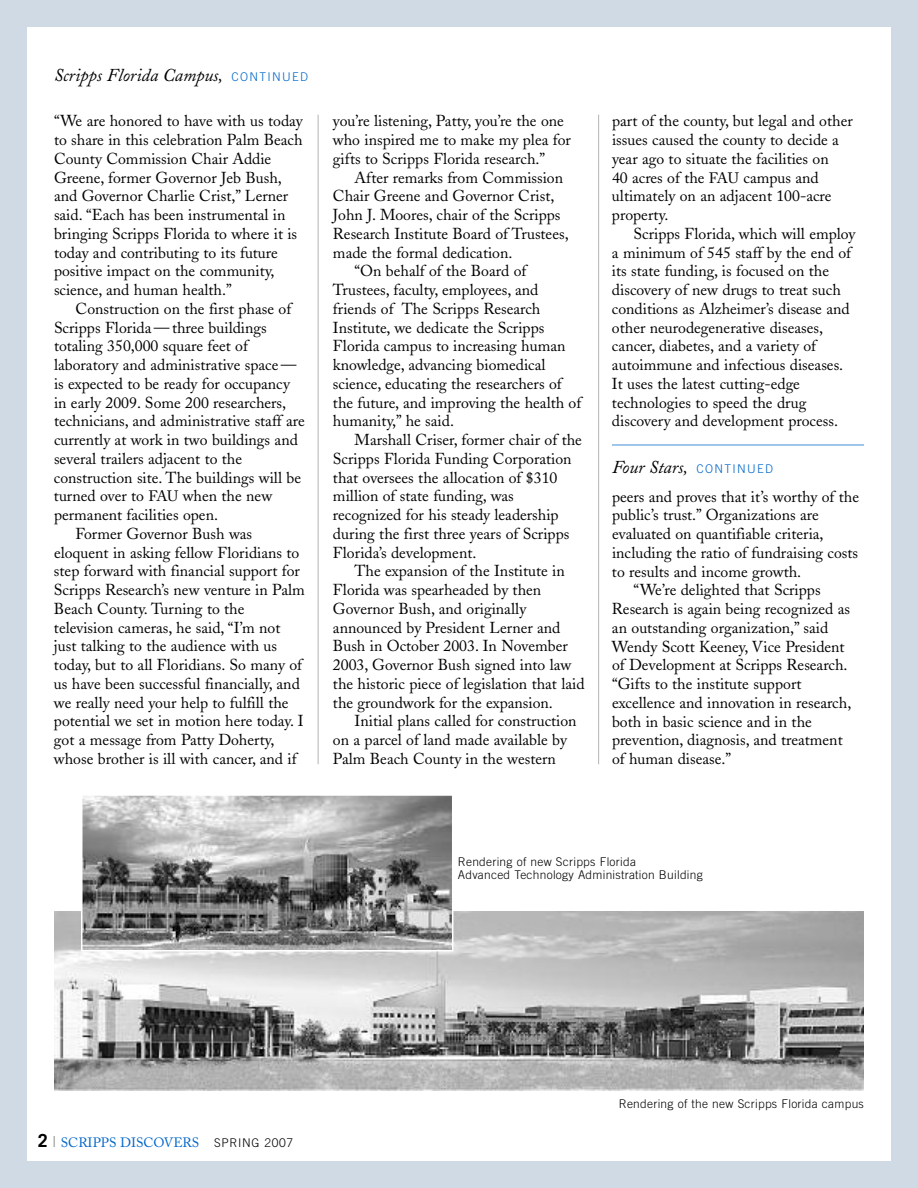
<style>
.page{position:relative;width:918px;height:1188px;background:#cfdae5}
.page>*{position:absolute;margin:0;border:0;box-sizing:border-box;transform-origin:0 0}
.t1{font:italic 18px "Adobe Caslon";color:#000}
.t2{font:15.75px/18.8px "Adobe Caslon";color:#000}
.t3{font:13.5px "Adobe Caslon";color:#0066ca}
.t4{font:300 12px/13.5px "Trade Gothic";letter-spacing:.02em;color:#000}
.s1{font-family:"Trade Gothic";font-weight:300;font-style:normal;font-size:12px;color:#0066ca}
.s2{font-size:15px}
.s3{font-family:"Trade Gothic";font-weight:700;font-size:18px;color:#000}
.s4{font-family:"Caslon Five Forty";font-size:15.75px;color:#808080}
.s5{font-family:"Trade Gothic";font-weight:300;font-size:12px;color:#000}
</style>
<div class="page">
<div style="left:27px;top:27px;width:864px;height:1134px;background:#fff"></div>
<hr style="left:318px;top:115px;width:1px;height:649px;background:#b3b3b3">
<hr style="left:598px;top:115px;width:1px;height:649px;background:#b3b3b3">
<hr style="left:612px;top:444px;width:252px;height:2px;background:#80b3e5">
<img style="left:54px;top:911px;width:810px;height:179px">
<img style="left:84px;top:797px;width:366px;height:151px">
<div style="left:81px;top:794px;width:372px;height:157px;border:2px solid #fff"></div>
<p class="t1" style="left:54px;top:69px;width:256px">Scripps Florida Campus, <span class="s1">CONTINUED</span></p>
<p class="t2" style="left:54px;top:114px;width:250px">“We are honored to have with us today to share in this celebration Palm Beach County Commission Chair Addie Greene, former Governor Jeb Bush, and Governor Charlie Crist,” Lerner said. “Each has been instrumental in bringing Scripps Florida to where it is today and contributing to its future positive impact on the community, science, and human health.”</p>
<p class="t2" style="left:76px;top:301px;width:217px">Construction on the first phase of</p>
<p class="t2" style="left:54px;top:320px;width:214px">Scripps Florida — three buildings</p>
<p class="t2" style="left:54px;top:339px;width:196px">totaling 350,000 square feet of</p>
<p class="t2" style="left:54px;top:357px;width:244px">laboratory and administrative space —</p>
<p class="t2" style="left:54px;top:376px;width:237px">is expected to be ready for occupancy</p>
<p class="t2" style="left:54px;top:395px;width:234px">in early 2009. Some 200 researchers,</p>
<p class="t2" style="left:54px;top:414px;width:252px">technicians, and administrative staff are</p>
<p class="t2" style="left:54px;top:432px;width:245px">currently at work in two buildings and</p>
<p class="t2" style="left:54px;top:451px;width:190px">several trailers adjacent to the</p>
<p class="t2" style="left:54px;top:470px;width:249px">construction site. The buildings will be</p>
<p class="t2" style="left:54px;top:489px;width:220px">turned over to <span class="s2">FAU</span> when the new</p>
<p class="t2" style="left:54px;top:507px;width:166px">permanent facilities open.</p>
<p class="t2" style="left:76px;top:526px;width:178px">Former Governor Bush was</p>
<p class="t2" style="left:54px;top:545px;width:247px">eloquent in asking fellow Floridians to</p>
<p class="t2" style="left:54px;top:564px;width:247px">step forward with financial support for</p>
<p class="t2" style="left:54px;top:582px;width:252px">Scripps Research’s new venture in Palm</p>
<p class="t2" style="left:54px;top:601px;width:192px">Beach County. Turning to the</p>
<p class="t2" style="left:54px;top:620px;width:228px">television cameras, he said, “I’m not</p>
<p class="t2" style="left:54px;top:639px;width:225px">just talking to the audience with us</p>
<p class="t2" style="left:54px;top:657px;width:250px">today, but to all Floridians. So many of</p>
<p class="t2" style="left:54px;top:676px;width:247px">us have been successful financially, and</p>
<p class="t2" style="left:54px;top:695px;width:236px">we really need your help to fulfill the</p>
<p class="t2" style="left:54px;top:714px;width:251px">potential we set in motion here today. I</p>
<p class="t2" style="left:54px;top:732px;width:222px">got a message from Patty Doherty,</p>
<p class="t2" style="left:54px;top:751px;width:244px">whose brother is ill with cancer, and if</p>
<p class="t2" style="left:333px;top:114px;width:239px">you’re listening, Patty, you’re the one who inspired me to make my plea for gifts to Scripps Florida research.”</p>
<p class="t2" style="left:355px;top:170px;width:210px">After remarks from Commission</p>
<p class="t2" style="left:333px;top:189px;width:223px">Chair Greene and Governor Crist,</p>
<p class="t2" style="left:333px;top:207px;width:229px">John J. Moores, chair of the Scripps</p>
<p class="t2" style="left:333px;top:226px;width:237px">Research Institute Board of Trustees,</p>
<p class="t2" style="left:333px;top:245px;width:181px">made the formal dedication.</p>
<p class="t2" style="left:355px;top:264px;width:173px">“On behalf of the Board of</p>
<p class="t2" style="left:333px;top:282px;width:207px">Trustees, faculty, employees, and</p>
<p class="t2" style="left:333px;top:301px;width:209px">friends of The Scripps Research</p>
<p class="t2" style="left:333px;top:320px;width:213px">Institute, we dedicate the Scripps</p>
<p class="t2" style="left:333px;top:339px;width:234px">Florida campus to increasing human</p>
<p class="t2" style="left:333px;top:357px;width:214px">knowledge, advancing biomedical</p>
<p class="t2" style="left:333px;top:376px;width:230px">science, educating the researchers of</p>
<p class="t2" style="left:333px;top:395px;width:250px">the future, and improving the health of</p>
<p class="t2" style="left:333px;top:414px;width:123px">humanity,” he said.</p>
<p class="t2" style="left:355px;top:432px;width:229px">Marshall Criser, former chair of the</p>
<p class="t2" style="left:333px;top:451px;width:240px">Scripps Florida Funding Corporation</p>
<p class="t2" style="left:333px;top:470px;width:226px">that oversees the allocation of $310</p>
<p class="t2" style="left:333px;top:489px;width:182px">million of state funding, was</p>
<p class="t2" style="left:333px;top:507px;width:227px">recognized for his steady leadership</p>
<p class="t2" style="left:333px;top:526px;width:238px">during the first three years of Scripps</p>
<p class="t2" style="left:333px;top:545px;width:145px">Florida’s development.</p>
<p class="t2" style="left:355px;top:564px;width:212px">The expansion of the Institute in</p>
<p class="t2" style="left:333px;top:582px;width:210px">Florida was spearheaded by then</p>
<p class="t2" style="left:333px;top:601px;width:195px">Governor Bush, and originally</p>
<p class="t2" style="left:333px;top:620px;width:229px">announced by President Lerner and</p>
<p class="t2" style="left:333px;top:639px;width:236px">Bush in October 2003. In November</p>
<p class="t2" style="left:333px;top:657px;width:240px">2003, Governor Bush signed into law</p>
<p class="t2" style="left:333px;top:676px;width:253px">the historic piece of legislation that laid</p>
<p class="t2" style="left:333px;top:695px;width:221px">the groundwork for the expansion.</p>
<p class="t2" style="left:355px;top:714px;width:223px">Initial plans called for construction</p>
<p class="t2" style="left:333px;top:732px;width:235px">on a parcel of land made available by</p>
<p class="t2" style="left:333px;top:751px;width:224px">Palm Beach County in the western</p>
<p class="t2" style="left:612px;top:114px;width:242px">part of the county, but legal and other issues caused the county to decide a year ago to situate the facilities on<br>40 acres of the <span class="s2">FAU</span> campus and ultimately on an adjacent 100-acre property.</p>
<p class="t2" style="left:612px;top:226px;width:245px;text-indent:22px">Scripps Florida, which will employ a minimum of 545 staff by the end of its state funding, is focused on the discovery of new drugs to treat such conditions as Alzheimer’s disease and other neurodegenerative diseases, cancer, diabetes, and a variety of autoimmune and infectious diseases.<br>It uses the latest cutting-edge technologies to speed the drug discovery and development process.</p>
<p class="t1" style="left:612px;top:461px;width:163px">Four Stars, <span class="s1">CONTINUED</span></p>
<p class="t2" style="left:612px;top:489px;width:249px">peers and proves that it’s worthy of the</p>
<p class="t2" style="left:612px;top:507px;width:208px">public’s trust.” Organizations are</p>
<p class="t2" style="left:612px;top:526px;width:213px">evaluated on quantifiable criteria,</p>
<p class="t2" style="left:612px;top:545px;width:248px">including the ratio of fundraising costs</p>
<p class="t2" style="left:612px;top:564px;width:191px">to results and income growth.</p>
<p class="t2" style="left:634px;top:582px;width:189px">“We’re delighted that Scripps</p>
<p class="t2" style="left:612px;top:601px;width:240px">Research is again being recognized as</p>
<p class="t2" style="left:612px;top:620px;width:218px">an outstanding organization,” said</p>
<p class="t2" style="left:612px;top:639px;width:234px">Wendy Scott Keeney, Vice President</p>
<p class="t2" style="left:612px;top:657px;width:237px">of Development at Scripps Research.</p>
<p class="t2" style="left:612px;top:676px;width:191px">“Gifts to the institute support</p>
<p class="t2" style="left:612px;top:695px;width:241px">excellence and innovation in research,</p>
<p class="t2" style="left:612px;top:714px;width:201px">both in basic science and in the</p>
<p class="t2" style="left:612px;top:732px;width:232px">prevention, diagnosis, and treatment</p>
<p class="t2" style="left:612px;top:751px;width:121px">of human disease.”</p>
<p class="t4" style="left:458px;top:856px;width:247px">Rendering of new Scripps Florida<br>Advanced Technology Administration Building</p>
<p class="t3" style="left:38px;top:1137px;width:257px"><span class="s3">2</span> <span class="s4">|</span> SCRIPPS DISCOVERS <span class="s5">SPRING 2007</span></p>
<p class="t4" style="left:619px;top:1098px;width:247px">Rendering of the new Scripps Florida campus</p>
</div>
